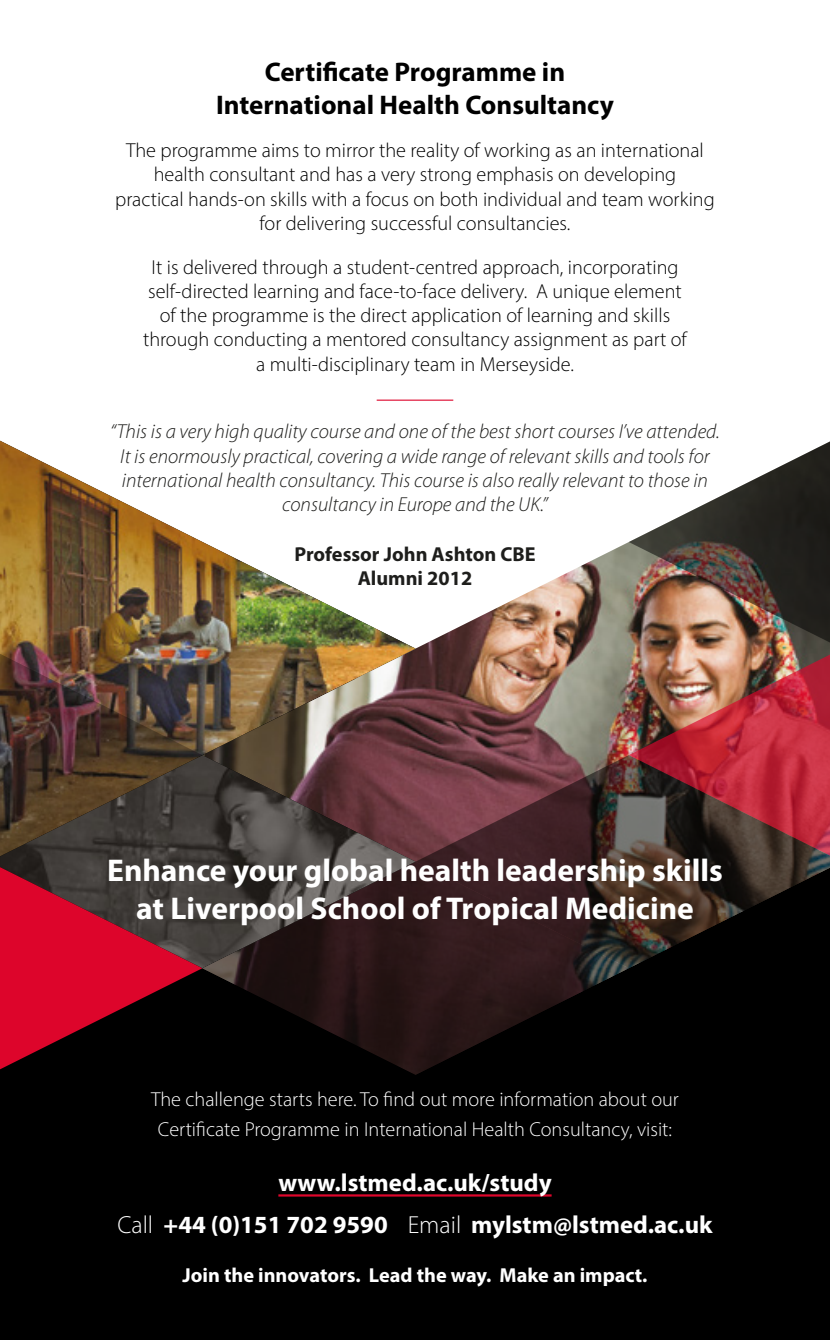
<style>
.page{position:relative;width:830px;height:1340px;background:#fff}
.page>*{position:absolute;margin:0;border:0;box-sizing:border-box;transform-origin:0 0}
.t1{font:700 31.5px/37.8px "Myriad Pro";color:#fff;text-align:center}
.t2{font:700 27px/32.4px "Myriad Pro";color:#000;text-align:center}
.t3{font:700 24.75px/42.5px "Myriad Pro";color:#fff;text-align:center}
.t4{font:300 20.25px/24.3px "Myriad Pro";color:#000;text-align:center}
.t5{font:italic 300 20.25px/24.3px "Myriad Pro";color:#1e1e1c;text-align:center}
.t6{font:300 20.25px/29.7px "Myriad Pro";color:#fff;text-align:center}
.t7{font:700 20.25px "Myriad Pro";color:#fff}
.t8{font:700 20.25px/24.3px "Myriad Pro";color:#1e1e1c;text-align:center}
.s1{font-weight:300}
</style>
<div class="page">
<img style="left:829px;top:562px;width:1px;height:58px">
<div style="left:0;top:679px;width:829px;height:660px;background:#000"></div>
<img style="left:415px;top:542px;width:214px;height:427px">
<img style="left:0;top:441px;width:415px;height:415px">
<svg style="left:0;top:648px;width:202px;height:422px;background:#64272b"></svg>
<img style="left:628px;top:442px;width:201px;height:313px">
<svg style="left:202px;top:861px;width:426px;height:213px"></svg>
<svg style="left:415px;top:755px;width:414px;height:213px"></svg>
<hr style="left:278px;top:1194px;width:273px;height:2px;background:#dd052b">
<hr style="left:376px;top:399px;width:77px;height:2px;background:#dd052b">
<h2 class="t2" style="left:216px;top:55px;width:399px">Certificate Programme in<br>International Health Consultancy</h2>
<p class="t4" style="left:115px;top:138px;width:601px">The programme aims to mirror the reality of working as an international health consultant and has a very strong emphasis on developing<br>practical hands-on skills with a focus on both individual and team working for delivering successful consultancies.</p>
<p class="t4" style="left:143px;top:254px;width:545px">It is delivered through a student-centred approach, incorporating self-directed learning and face-to-face delivery. A unique element of the programme is the direct application of learning and skills through conducting a mentored consultancy assignment as part of a multi-disciplinary team in Merseyside.</p>
<p class="t5" style="left:110px;top:419px;width:610px">“This is a very high quality course and one of the best short courses I’ve attended.<br>It is enormously practical, covering a wide range of relevant skills and tools for international health consultancy. This course is also really relevant to those in consultancy in Europe and the UK.”</p>
<p class="t8" style="left:294px;top:541px;width:242px">Professor John Ashton CBE<br>Alumni 2012</p>
<h1 class="t1" style="left:107px;top:850px;width:617px">Enhance your global health leadership skills at Liverpool School of Tropical Medicine</h1>
<p class="t6" style="left:151px;top:1084px;width:529px">The challenge starts here. To find out more information about our<br>Certificate Programme in International Health Consultancy, visit:</p>
<p class="t3" style="left:117px;top:1160px;width:596px">www.lstmed.ac.uk/study<br><span class="s1">Call</span> +44 (0)151 702 9590 <span class="s1">Email</span> mylstm@lstmed.ac.uk</p>
<p class="t7" style="left:182px;top:1261px;width:466px">Join the innovators. Lead the way. Make an impact.</p>
</div>
